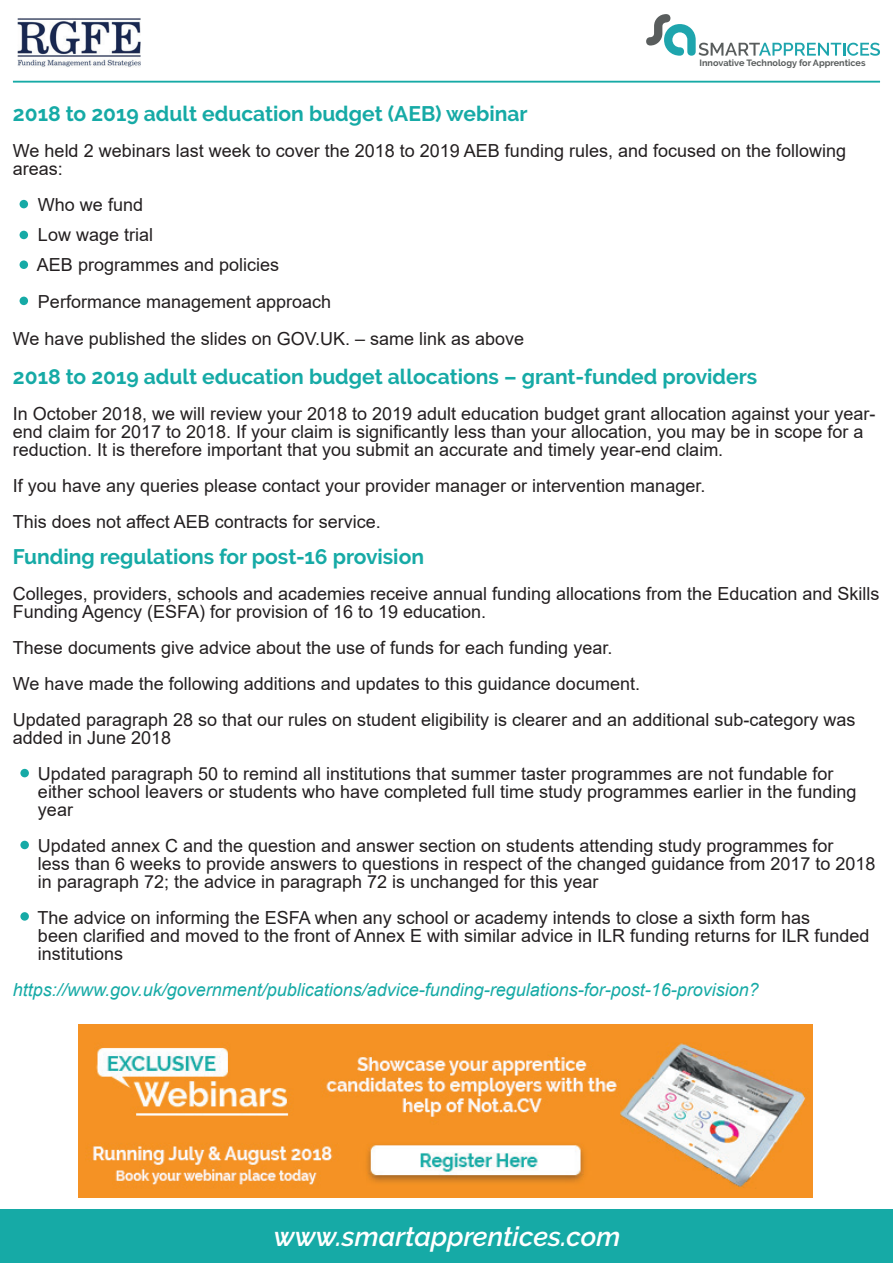
<style>
.page{position:relative;width:893px;height:1263px;background:#fff}
.page>*{position:absolute;margin:0;border:0;box-sizing:border-box;transform-origin:0 0}
.t1{font:italic 600 27px "Raleway";color:#fff}
.t2{font:700 21px "Raleway";color:#16aaa6}
.t3{font:18px/18px "Arial";color:#231f20}
.t4{font:italic 18px "Arial";color:#16aaa6}
.t5{font:700 9px "Raleway";color:#595d5d}
</style>
<div class="page">
<div style="left:0;top:1209px;width:14px;height:53px;background:#16aaa6"></div>
<div style="left:1px;top:1209px;width:891px;height:53px;background:#16aaa6"></div>
<svg style="left:646px;top:14px;width:234px;height:42px"></svg>
<img style="left:17px;top:18px;width:124px;height:49px">
<hr style="left:13px;top:81px;width:867px;height:1px;background:#16aaa6">
<div style="left:20px;top:200px;width:8px;height:8px;background:#16aaa6;border-radius:50%"></div>
<div style="left:20px;top:231px;width:8px;height:8px;background:#16aaa6;border-radius:50%"></div>
<div style="left:20px;top:260px;width:8px;height:9px;background:#16aaa6;border-radius:50%"></div>
<div style="left:20px;top:297px;width:8px;height:8px;background:#16aaa6;border-radius:50%"></div>
<div style="left:20px;top:769px;width:9px;height:8px;background:#16aaa6;border-radius:50%"></div>
<div style="left:20px;top:841px;width:9px;height:8px;background:#16aaa6;border-radius:50%"></div>
<div style="left:20px;top:912px;width:9px;height:9px;background:#16aaa6;border-radius:50%"></div>
<img style="left:79px;top:1025px;width:734px;height:172px">
<p class="t5" style="left:700px;top:58px;width:167px">Innovative Technology for Apprentices</p>
<p class="t2" style="left:13px;top:101px;width:516px">2018 to 2019 adult education budget (AEB) webinar</p>
<p class="t3" style="left:13px;top:141px;width:835px">We held 2 webinars last week to cover the 2018 to 2019 AEB funding rules, and focused on the following areas:</p>
<p class="t3" style="left:37px;top:190px;width:244px;line-height:30px">Who we fund<br>Low wage trial<br>AEB programmes and policies</p>
<p class="t3" style="left:13px;top:283px;width:513px;line-height:36.6px;text-indent:25px">Performance management approach<br>We have published the slides on GOV.UK. – same link as above</p>
<p class="t2" style="left:13px;top:365px;width:746px">2018 to 2019 adult education budget allocations – grant-funded providers</p>
<p class="t3" style="left:13px;top:405px;width:864px">In October 2018, we will review your 2018 to 2019 adult education budget grant allocation against your year&shy;end claim for 2017 to 2018. If your claim is significantly less than your allocation, you may be in scope for a reduction. It is therefore important that you submit an accurate and timely year-end claim.</p>
<p class="t3" style="left:13px;top:468px;width:694px;line-height:36px">If you have any queries please contact your provider manager or intervention manager.<br>This does not affect AEB contracts for service.</p>
<p class="t2" style="left:13px;top:545px;width:413px">Funding regulations for post-16 provision</p>
<p class="t3" style="left:13px;top:585px;width:868px">Colleges, providers, schools and academies receive annual funding allocations from the Education and Skills<br>Funding Agency (ESFA) for provision of 16 to 19 education.</p>
<p class="t3" style="left:13px;top:630px;width:844px;line-height:36px">These documents give advice about the use of funds for each funding year.<br>We have made the following additions and updates to this guidance document.<br>Updated paragraph 28 so that our rules on student eligibility is clearer and an additional sub-category was</p>
<p class="t3" style="left:38px;top:720px;width:797px;line-height:36px;text-indent:-25px">added in June 2018<br>Updated paragraph 50 to remind all institutions that summer taster programmes are not fundable for</p>
<p class="t3" style="left:38px;top:783px;width:820px">either school leavers or students who have completed full time study programmes earlier in the funding year</p>
<p class="t3" style="left:38px;top:837px;width:839px">Updated annex C and the question and answer section on students attending study programmes for<br>less than 6 weeks to provide answers to questions in respect of the changed guidance from 2017 to 2018 in paragraph 72; the advice in paragraph 72 is unchanged for this year</p>
<p class="t3" style="left:38px;top:909px;width:833px">The advice on informing the ESFA when any school or academy intends to close a sixth form has<br>been clarified and moved to the front of Annex E with similar advice in ILR funding returns for ILR funded institutions</p>
<p class="t4" style="left:13px;top:978px;width:747px">https://www.gov.uk/government/publications/advice-funding-regulations-for-post-16-provision?</p>
<h1 class="t1" style="left:274px;top:1221px;width:348px">www.smartapprentices.com</h1>
</div>
